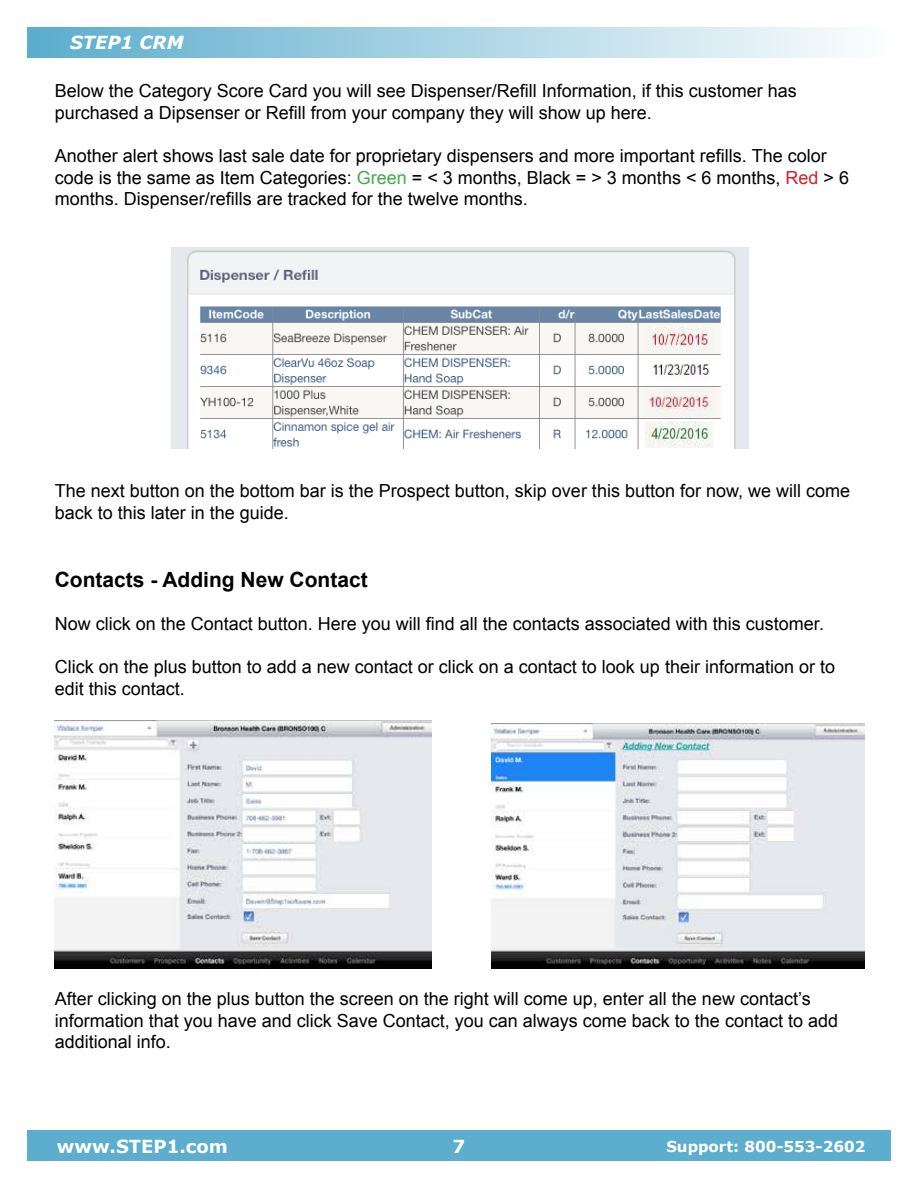
<style>
.page{position:relative;width:918px;height:1188px;background:#fff}
.page>*{position:absolute;margin:0;border:0;box-sizing:border-box;transform-origin:0 0}
.t1{font:700 21px "Arial";color:#000}
.t2{font:18px/21.6px "Arial";color:#000}
.t3{font:700 18px "Verdana";color:#fff}
.t4{font:italic 700 18px "Verdana";color:#fff}
.t5{font:700 15px "Verdana";color:#fff}
.s1{color:#41ad49}
.s2{color:#d2232a}
</style>
<div class="page">
<div style="left:27px;top:27px;width:864px;height:30px;background:linear-gradient(to right,#5baccd,#fdfefe)"></div>
<div style="left:27px;top:1131px;width:864px;height:30px;background:#5cadce"></div>
<img style="left:491px;top:723px;width:374px;height:245px">
<img style="left:55px;top:721px;width:377px;height:247px">
<img style="left:171px;top:248px;width:577px;height:200px">
<img style="left:644px;top:327px;width:71px;height:25px">
<img style="left:644px;top:358px;width:71px;height:24px">
<img style="left:644px;top:388px;width:71px;height:29px">
<img style="left:646px;top:421px;width:67px;height:26px">
<p class="t4" style="left:70px;top:30px;width:115px">STEP1 CRM</p>
<p class="t2" style="left:55px;top:80px;width:744px">Below the Category Score Card you will see Dispenser/Refill Information, if this customer has purchased a Dipsenser or Refill from your company they will show up here.</p>
<p class="t2" style="left:55px;top:145px;width:796px">Another alert shows last sale date for proprietary dispensers and more important refills. The color code is the same as Item Categories: <span class="s1">Green</span> = &lt; 3 months, Black = &gt; 3 months &lt; 6 months, <span class="s2">Red</span> &gt; 6 months. Dispenser/refills are tracked for the twelve months.</p>
<p class="t2" style="left:55px;top:480px;width:797px">The next button on the bottom bar is the Prospect button, skip over this button for now, we will come back to this later in the guide.</p>
<p class="t1" style="left:55px;top:565px;width:315px">Contacts - Adding New Contact</p>
<p class="t2" style="left:55px;top:613px;width:771px">Now click on the Contact button. Here you will find all the contacts associated with this customer.</p>
<p class="t2" style="left:55px;top:656px;width:782px">Click on the plus button to add a new contact or click on a contact to look up their information or to edit this contact.</p>
<p class="t2" style="left:55px;top:988px;width:785px">After clicking on the plus button the screen on the right will come up, enter all the new contact’s information that you have and click Save Contact, you can always come back to the contact to add additional info.</p>
<p class="t3" style="left:57px;top:1133px;width:173px">www.STEP1.com</p>
<p class="t3" style="left:453px;top:1133px;width:14px">7</p>
<p class="t5" style="left:666px;top:1135px;width:201px">Support: 800-553-2602</p>
</div>
